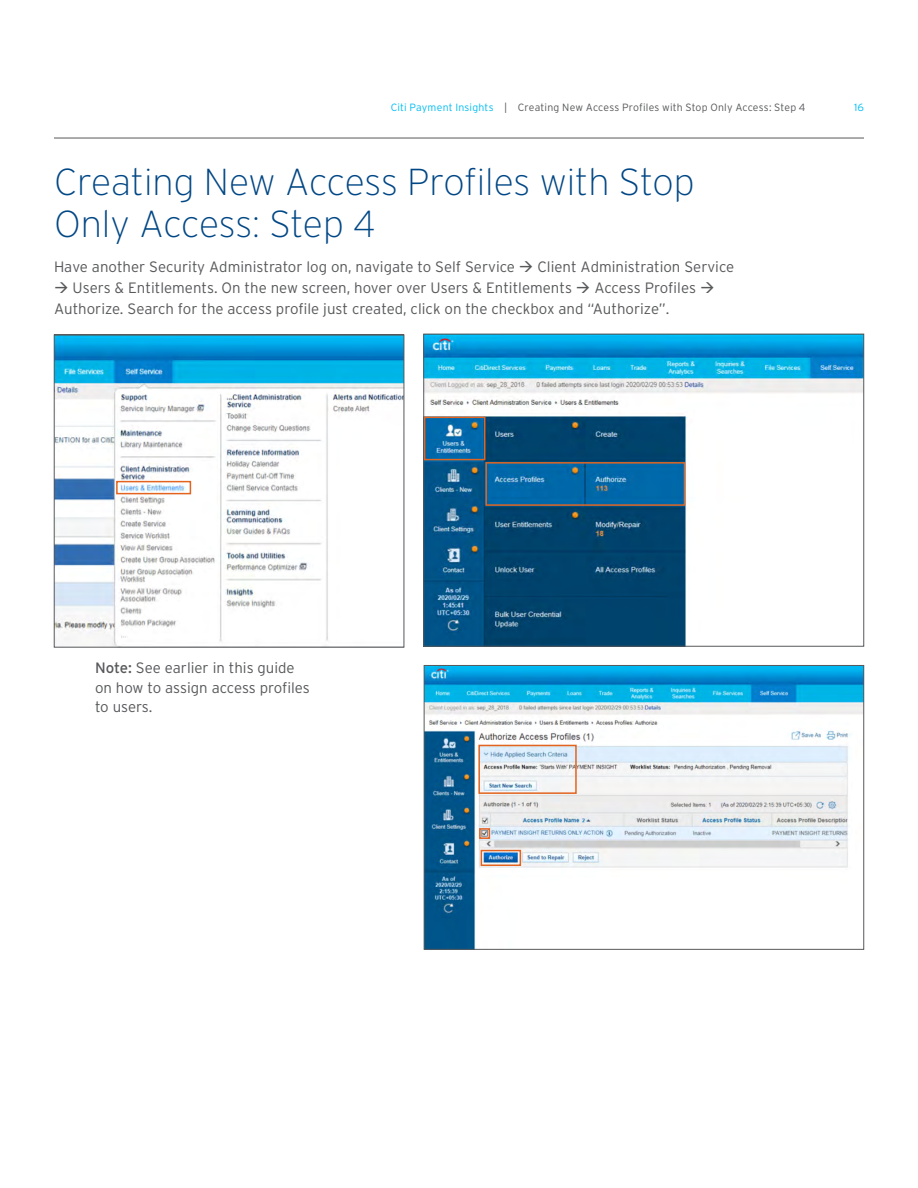
<style>
.page{position:relative;width:918px;height:1188px;background:#fff}
.page>*{position:absolute;margin:0;border:0;box-sizing:border-box;transform-origin:0 0}
.Section_Head{font:200 37.5px/42px "Interstate";letter-spacing:-.01em;color:#004785}
.Main_Text{font:300 15px/21px "Interstate Pl";color:#58595b}
.Subhead{font:300 15px/19.5px "Interstate";color:#58595b}
.t1{font:300 10.5px "Interstate";letter-spacing:.015em;color:#58595b}
.t2{font:300 10.5px "Interstate";color:#00bdf2}
.s1{color:#00bdf2}
.s2{font-weight:400}
</style>
<div class="page">
<hr style="left:54px;top:138px;width:810px;height:1px;background:#58595b">
<img style="left:56px;top:337px;width:346px;height:308px">
<div style="left:54px;top:335px;width:350px;height:312px;border:1px solid #58595b"></div>
<img style="left:425px;top:336px;width:437px;height:309px">
<div style="left:423px;top:334px;width:441px;height:313px;border:1px solid #58595b"></div>
<div style="left:116px;top:481px;width:75px;height:13px;border:2px solid #e2641f"></div>
<div style="left:424px;top:417px;width:61px;height:43px;border:2px solid #e2641f"></div>
<div style="left:485px;top:462px;width:200px;height:44px;border:2px solid #e2641f"></div>
<img style="left:426px;top:667px;width:436px;height:281px">
<div style="left:424px;top:665px;width:440px;height:285px;border:1px solid #58595b"></div>
<div style="left:478px;top:745px;width:99px;height:49px;border:2px solid #e2641f"></div>
<div style="left:481px;top:850px;width:40px;height:16px;border:2px solid #e2641f"></div>
<div style="left:479px;top:828px;width:11px;height:11px;border:2px solid #e2641f"></div>
<p class="t1" style="left:391px;top:101px;width:416px"><span class="s1">Citi Payment Insights</span> | Creating New Access Profiles with Stop Only Access: Step 4</p>
<p class="t2" style="left:854px;top:101px;width:11px">16</p>
<p class="Section_Head" style="left:54px;top:161px;width:642px">Creating New Access Profiles with Stop<br>Only Access: Step 4</p>
<p class="Main_Text" style="left:54px;top:256px;width:682px">Have another Security Administrator log on, navigate to Self Service → Client Administration Service</p>
<p class="Main_Text" style="left:54px;top:277px;width:662px">→ Users &amp; Entitlements. On the new screen, hover over Users &amp; Entitlements → Access Profiles →<br>Authorize. Search for the access profile just created, click on the checkbox and “Authorize”.</p>
<p class="Subhead" style="left:95px;top:658px;width:216px"><span class="s2">Note:</span> See earlier in this guide on how to assign access profiles to users.</p>
</div>
